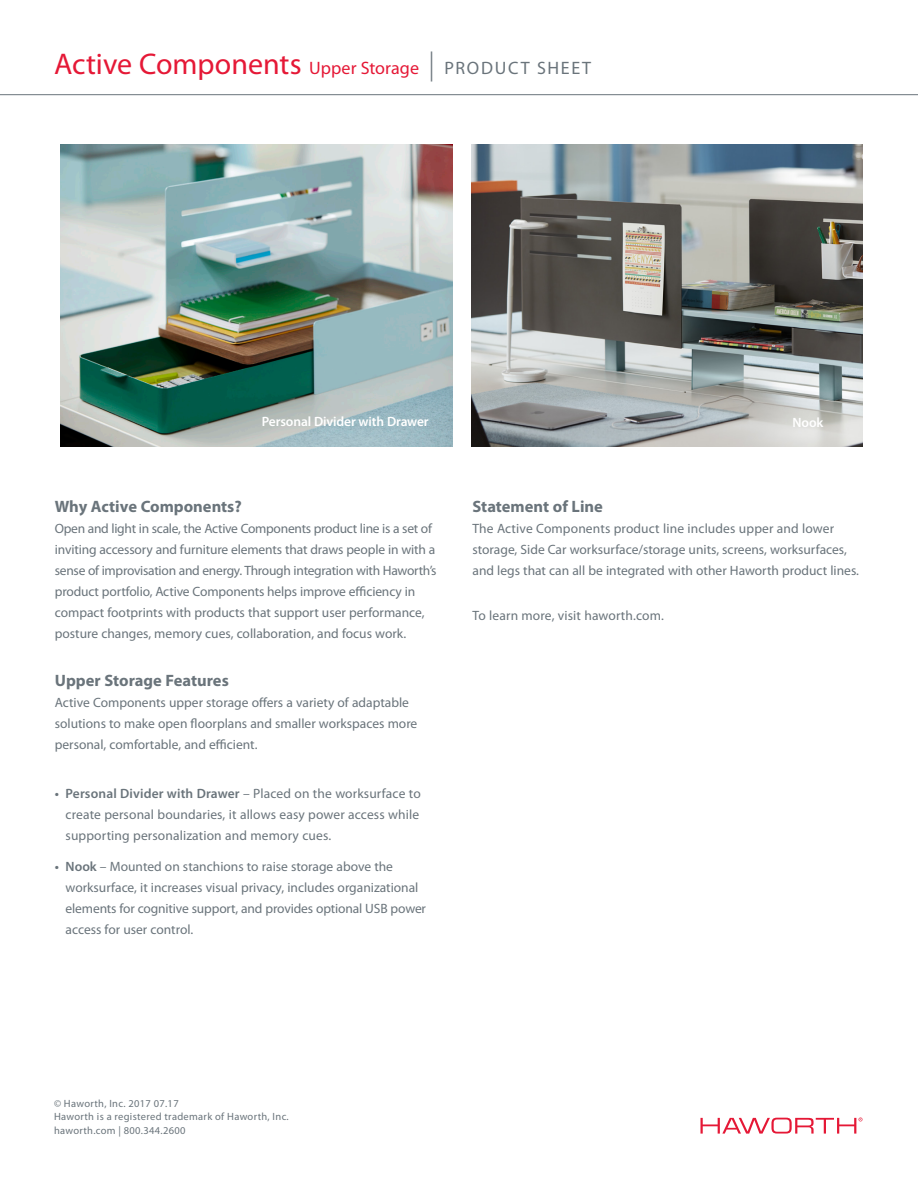
<style>
.page{position:relative;width:918px;height:1188px;background:#fff}
.page>*{position:absolute;margin:0;border:0;box-sizing:border-box;transform-origin:0 0}
.t1{font:30px "Myriad Pro";color:#e51836}
.Paragraph_Heading{font:700 16.5px "Myriad Pro";color:#6a747b}
.Paragraph_Heading-2{font:13.5px/21px "Myriad Pro";color:#6a747b}
.Paragraph_Heading-3{font:600 13.5px "Myriad Pro";letter-spacing:-.01em;color:#fff}
.t2{font:10.5px "Myriad Pro";letter-spacing:.03em;color:#6a747b}
.s1{font-size:18px}
.s2{font-weight:300;color:#6a747b}
.s3{font-size:18px;color:#6a747b}
.s4{font-weight:600}
</style>
<div class="page">
<hr style="left:0;top:94px;width:918px;height:1px;background:#6a747b">
<img style="left:472px;top:144px;width:390px;height:302px">
<img style="left:61px;top:144px;width:391px;height:302px">
<svg style="left:700px;top:1117px;width:162px;height:17px"></svg>
<p class="t1" style="left:54px;top:48px;width:539px">Active Components <span class="s1">Upper Storage</span> <span class="s2">|</span> <span class="s3">PRODUCT SHEET</span></p>
<p class="Paragraph_Heading-3" style="left:262px;top:414px;width:168px">Personal Divider with Drawer</p>
<p class="Paragraph_Heading-3" style="left:793px;top:415px;width:32px">Nook</p>
<p class="Paragraph_Heading" style="left:55px;top:497px;width:189px">Why Active Components?</p>
<p class="Paragraph_Heading-2" style="left:55px;top:518px;width:383px">Open and light in scale, the Active Components product line is a set of inviting accessory and furniture elements that draws people in with a sense of improvisation and energy. Through integration with Haworth’s product portfolio, Active Components helps improve efficiency in compact footprints with products that support user performance, posture changes, memory cues, collaboration, and focus work.</p>
<p class="Paragraph_Heading" style="left:55px;top:671px;width:176px">Upper Storage Features</p>
<p class="Paragraph_Heading-2" style="left:55px;top:692px;width:364px">Active Components upper storage offers a variety of adaptable solutions to make open floorplans and smaller workspaces more personal, comfortable, and efficient.</p>
<p class="Paragraph_Heading-2" style="left:66px;top:783px;width:357px;text-align:justify;text-indent:-11px"><span class="s4">• Personal Divider with Drawer</span> – Placed on the worksurface to create personal boundaries, it allows easy power access while supporting personalization and memory cues.</p>
<p class="Paragraph_Heading-2" style="left:66px;top:857px;width:362px;text-indent:-11px"><span class="s4">• Nook</span> – Mounted on stanchions to raise storage above the worksurface, it increases visual privacy, includes organizational elements for cognitive support, and provides optional USB power access for user control.</p>
<p class="Paragraph_Heading" style="left:472px;top:497px;width:132px">Statement of Line</p>
<p class="Paragraph_Heading-2" style="left:472px;top:518px;width:388px">The Active Components product line includes upper and lower storage, Side Car worksurface/storage units, screens, worksurfaces, and legs that can all be integrated with other Haworth product lines.</p>
<p class="Paragraph_Heading-2" style="left:472px;top:605px;width:193px">To learn more, visit haworth.com.</p>
<p class="t2" style="left:54px;top:1097px;width:126px">© Haworth, Inc. 2017 07.17</p>
<p class="t2" style="left:54px;top:1111px;width:236px">Haworth is a registered trademark of Haworth, Inc.</p>
<p class="t2" style="left:54px;top:1124px;width:133px">haworth.com | 800.344.2600</p>
</div>
